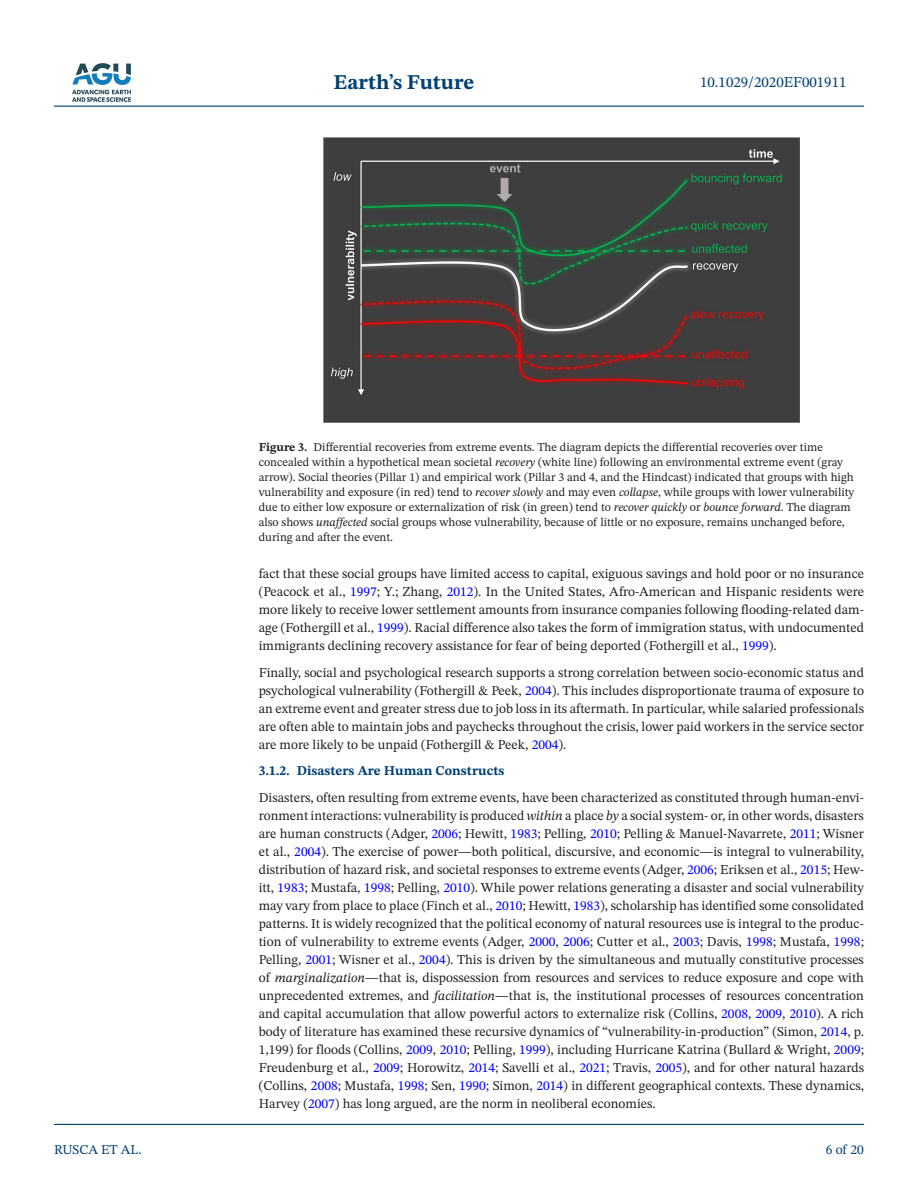
<style>
.page{position:relative;width:918px;height:1188px;background:#fff}
.page>*{position:absolute;margin:0;border:0;box-sizing:border-box;transform-origin:0 0}
.t1{font:700 21px "STIX Two Text";color:#004073}
.t2{font:15px "STIX Two Text";color:#004073}
.t3{font:13.5px/18px "STIX Two Text";color:#231f20;text-align:justify}
.t4{font:700 13.5px "STIX Two Text";color:#004073}
.t5{font:13.5px "STIX Two Text";color:#004073}
.t6{font:12px/15px "STIX Two Text";color:#231f20}
.s1{font-weight:700}
.s2{font-style:italic}
.s3{color:#00f}
</style>
<div class="page">
<hr style="left:54px;top:106px;width:810px;height:1px;background:#004073">
<hr style="left:54px;top:1124px;width:810px;height:1px;background:#004073">
<img style="left:72px;top:63px;width:59px;height:39px">
<img style="left:323px;top:137px;width:477px;height:285px">
<h1 class="t1" style="left:334px;top:67px;width:142px">Earth’s Future</h1>
<p class="t2" style="left:700px;top:72px;width:148px">10.1029/2020EF001911</p>
<p class="t5" style="left:54px;top:1140px;width:89px">RUSCA ET AL.</p>
<p class="t6" style="left:259px;top:439px;width:597px"><span class="s1">Figure 3.</span> Differential recoveries from extreme events. The diagram depicts the differential recoveries over time concealed within a hypothetical mean societal <span class="s2">recovery</span> (white line) following an environmental extreme event (gray arrow). Social theories (Pillar 1) and empirical work (Pillar 3 and 4, and the Hindcast) indicated that groups with high vulnerability and exposure (in red) tend to <span class="s2">recover slowly</span> and may even <span class="s2">collapse</span>, while groups with lower vulnerability due to either low exposure or externalization of risk (in green) tend to <span class="s2">recover quickly</span> or <span class="s2">bounce forward</span>. The diagram also shows <span class="s2">unaffected</span> social groups whose vulnerability, because of little or no exposure, remains unchanged before, during and after the event.</p>
<p class="t3" style="left:259px;top:565px;width:607px">fact that these social groups have limited access to capital, exiguous savings and hold poor or no insurance (Peacock et al., <span class="s3">1997</span>; Y.; Zhang, <span class="s3">2012</span>). In the United States, Afro-American and Hispanic residents were more likely to receive lower settlement amounts from insurance companies following flooding-related dam&shy;age (Fothergill et al., <span class="s3">1999</span>). Racial difference also takes the form of immigration status, with undocumented immigrants declining recovery assistance for fear of being deported (Fothergill et al., <span class="s3">1999</span>).</p>
<p class="t3" style="left:259px;top:664px;width:607px">Finally, social and psychological research supports a strong correlation between socio-economic status and psychological vulnerability (Fothergill &amp; Peek, <span class="s3">2004</span>). This includes disproportionate trauma of exposure to an extreme event and greater stress due to job loss in its aftermath. In particular, while salaried professionals are often able to maintain jobs and paychecks throughout the crisis, lower paid workers in the service sector are more likely to be unpaid (Fothergill &amp; Peek, <span class="s3">2004</span>).</p>
<p class="t4" style="left:259px;top:761px;width:247px">3.1.2. Disasters Are Human Constructs</p>
<p class="t3" style="left:259px;top:788px;width:607px">Disasters, often resulting from extreme events, have been characterized as constituted through human-envi&shy;ronment interactions: vulnerability is produced <span class="s2">within</span> a place <span class="s2">by</span> a social system- or, in other words, disasters are human constructs (Adger, <span class="s3">2006</span>; Hewitt, <span class="s3">1983</span>; Pelling, <span class="s3">2010</span>; Pelling &amp; Manuel-Navarrete, <span class="s3">2011</span>; Wisner et al., <span class="s3">2004</span>). The exercise of power—both political, discursive, and economic—is integral to vulnerability, distribution of hazard risk, and societal responses to extreme events (Adger, <span class="s3">2006</span>; Eriksen et al., <span class="s3">2015</span>; Hew&shy;itt, <span class="s3">1983</span>; Mustafa, <span class="s3">1998</span>; Pelling, <span class="s3">2010</span>). While power relations generating a disaster and social vulnerability may vary from place to place (Finch et al., <span class="s3">2010</span>; Hewitt, <span class="s3">1983</span>), scholarship has identified some consolidated patterns. It is widely recognized that the political economy of natural resources use is integral to the produc&shy;tion of vulnerability to extreme events (Adger, <span class="s3">2000</span>, <span class="s3">2006</span>; Cutter et al., <span class="s3">2003</span>; Davis, <span class="s3">1998</span>; Mustafa, <span class="s3">1998</span>; Pelling, <span class="s3">2001</span>; Wisner et al., <span class="s3">2004</span>). This is driven by the simultaneous and mutually constitutive processes of <span class="s2">marginalization</span>—that is, dispossession from resources and services to reduce exposure and cope with unprecedented extremes, and <span class="s2">facilitation</span>—that is, the institutional processes of resources concentration and capital accumulation that allow powerful actors to externalize risk (Collins, <span class="s3">2008</span>, <span class="s3">2009</span>, <span class="s3">2010</span>). A rich body of literature has examined these recursive dynamics of “vulnerability-in-production” (Simon, <span class="s3">2014</span>, p.<br>1,199) for floods (Collins, <span class="s3">2009</span>, <span class="s3">2010</span>; Pelling, <span class="s3">1999</span>), including Hurricane Katrina (Bullard &amp; Wright, <span class="s3">2009</span>; Freudenburg et al., <span class="s3">2009</span>; Horowitz, <span class="s3">2014</span>; Savelli et al., <span class="s3">2021</span>; Travis, <span class="s3">2005</span>), and for other natural hazards (Collins, <span class="s3">2008</span>; Mustafa, <span class="s3">1998</span>; Sen, <span class="s3">1990</span>; Simon, <span class="s3">2014</span>) in different geographical contexts. These dynamics, Harvey (<span class="s3">2007</span>) has long argued, are the norm in neoliberal economies.</p>
<p class="t5" style="left:826px;top:1140px;width:40px">6 of 20</p>
</div>
